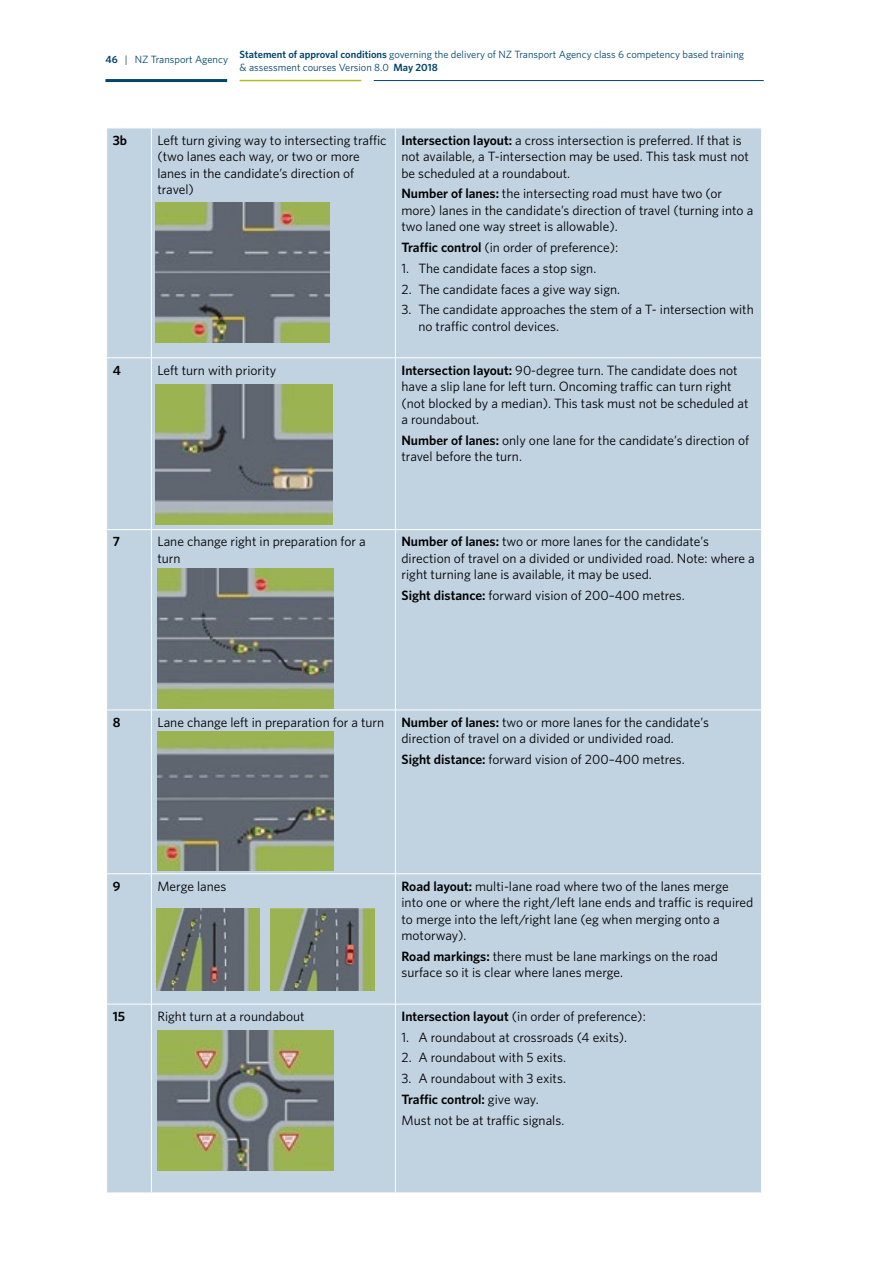
<style>
.page{position:relative;width:893px;height:1263px;background:#fff}
.page>*{position:absolute;margin:0;border:0;box-sizing:border-box;transform-origin:0 0}
.t1{font:13.5px/16.5px "Whitney";color:#000}
.t2{font:600 13.5px "Whitney";color:#000}
.t3{font:10.5px/12.6px "Whitney";color:#00446a}
.s1{font-weight:600}
</style>
<div class="page">
<hr style="left:105px;top:79px;width:122px;height:3px;background:#00446a">
<hr style="left:374px;top:80px;width:390px;height:1px;background:#00446a">
<hr style="left:240px;top:80px;width:121px;height:1px;background:#afbc22">
<div style="left:107px;top:129px;width:654px;height:1063px;background:#c1d2e1"></div>
<hr style="left:151px;top:128px;width:1px;height:229px;background:#fff">
<hr style="left:395px;top:128px;width:1px;height:229px;background:#fff">
<hr style="left:106px;top:357px;width:45px;height:1px;background:#fff">
<hr style="left:151px;top:357px;width:244px;height:1px;background:#fff">
<hr style="left:151px;top:358px;width:1px;height:171px;background:#fff">
<hr style="left:395px;top:357px;width:367px;height:1px;background:#fff">
<hr style="left:395px;top:358px;width:1px;height:171px;background:#fff">
<hr style="left:106px;top:529px;width:45px;height:1px;background:#fff">
<hr style="left:151px;top:529px;width:244px;height:1px;background:#fff">
<hr style="left:151px;top:530px;width:1px;height:179px;background:#fff">
<hr style="left:395px;top:529px;width:367px;height:1px;background:#fff">
<hr style="left:395px;top:530px;width:1px;height:179px;background:#fff">
<hr style="left:106px;top:709px;width:45px;height:1px;background:#fff">
<hr style="left:151px;top:709px;width:244px;height:1px;background:#fff">
<hr style="left:151px;top:710px;width:1px;height:163px;background:#fff">
<hr style="left:395px;top:709px;width:367px;height:1px;background:#fff">
<hr style="left:395px;top:710px;width:1px;height:163px;background:#fff">
<hr style="left:106px;top:873px;width:45px;height:1px;background:#fff">
<hr style="left:151px;top:873px;width:244px;height:1px;background:#fff">
<hr style="left:151px;top:874px;width:1px;height:130px;background:#fff">
<hr style="left:395px;top:873px;width:367px;height:1px;background:#fff">
<hr style="left:395px;top:874px;width:1px;height:130px;background:#fff">
<hr style="left:106px;top:1004px;width:45px;height:1px;background:#fff">
<hr style="left:151px;top:1004px;width:244px;height:1px;background:#fff">
<hr style="left:151px;top:1004px;width:1px;height:188px;background:#fff">
<hr style="left:395px;top:1004px;width:367px;height:1px;background:#fff">
<hr style="left:395px;top:1004px;width:1px;height:188px;background:#fff">
<img style="left:156px;top:203px;width:174px;height:139px">
<img style="left:156px;top:385px;width:177px;height:139px">
<img style="left:158px;top:569px;width:175px;height:139px">
<img style="left:158px;top:731px;width:175px;height:139px">
<img style="left:156px;top:908px;width:104px;height:83px">
<img style="left:271px;top:908px;width:103px;height:83px">
<img style="left:158px;top:1031px;width:175px;height:139px">
<p class="t3" style="left:240px;top:48px;width:506px;text-indent:-134px"><span class="s1">46</span> | NZ Transport Agency <span class="s1">Statement of approval conditions</span> governing the delivery of NZ Transport Agency class 6 competency based training &amp; assessment courses Version 8.0 <span class="s1">May 2018</span></p>
<p class="t2" style="left:113px;top:131px;width:16px">3b</p>
<p class="t1" style="left:157px;top:131px;width:231px">Left turn giving way to intersecting traffic (two lanes each way, or two or more lanes in the candidate’s direction of travel)</p>
<p class="t1" style="left:401px;top:131px;width:349px"><span class="s1">Intersection layout:</span> a cross intersection is preferred. If that is not available, a T-intersection may be used. This task must not be scheduled at a roundabout.</p>
<p class="t1" style="left:401px;top:185px;width:353px"><span class="s1">Number of lanes:</span> the intersecting road must have two (or more) lanes in the candidate’s direction of travel (turning into a two laned one way street is allowable).</p>
<p class="t1" style="left:401px;top:239px;width:218px"><span class="s1">Traffic control</span> (in order of preference):</p>
<p class="t1" style="left:401px;top:260px;width:196px">1. The candidate faces a stop sign.</p>
<p class="t1" style="left:401px;top:280px;width:220px">2. The candidate faces a give way sign.</p>
<p class="t1" style="left:418px;top:301px;width:337px;text-indent:-17px">3. The candidate approaches the stem of a T- intersection with no traffic control devices.</p>
<p class="t2" style="left:113px;top:361px;width:10px">4</p>
<p class="t1" style="left:157px;top:361px;width:120px">Left turn with priority</p>
<p class="t1" style="left:401px;top:361px;width:348px"><span class="s1">Intersection layout:</span> 90-degree turn. The candidate does not have a slip lane for left turn. Oncoming traffic can turn right (not blocked by a median). This task must not be scheduled at a roundabout.</p>
<p class="t1" style="left:401px;top:431px;width:349px"><span class="s1">Number of lanes:</span> only one lane for the candidate’s direction of travel before the turn.</p>
<p class="t2" style="left:113px;top:533px;width:9px">7</p>
<p class="t1" style="left:157px;top:533px;width:210px">Lane change right in preparation for a turn</p>
<p class="t1" style="left:401px;top:533px;width:355px"><span class="s1">Number of lanes:</span> two or more lanes for the candidate’s direction of travel on a divided or undivided road. Note: where a right turning lane is available, it may be used.</p>
<p class="t1" style="left:401px;top:587px;width:285px"><span class="s1">Sight distance:</span> forward vision of 200–400 metres.</p>
<p class="t2" style="left:113px;top:713px;width:9px">8</p>
<p class="t1" style="left:157px;top:713px;width:228px">Lane change left in preparation for a turn</p>
<p class="t1" style="left:401px;top:713px;width:309px"><span class="s1">Number of lanes:</span> two or more lanes for the candidate’s direction of travel on a divided or undivided road.</p>
<p class="t1" style="left:401px;top:751px;width:285px"><span class="s1">Sight distance:</span> forward vision of 200–400 metres.</p>
<p class="t2" style="left:113px;top:877px;width:9px">9</p>
<p class="t1" style="left:157px;top:877px;width:71px">Merge lanes</p>
<p class="t1" style="left:401px;top:877px;width:353px"><span class="s1">Road layout:</span> multi-lane road where two of the lanes merge into one or where the right/left lane ends and traffic is required to merge into the left/right lane (eg when merging onto a motorway).</p>
<p class="t1" style="left:401px;top:947px;width:318px"><span class="s1">Road markings:</span> there must be lane markings on the road surface so it is clear where lanes merge.</p>
<p class="t2" style="left:113px;top:1007px;width:14px">15</p>
<p class="t1" style="left:157px;top:1007px;width:149px">Right turn at a roundabout</p>
<p class="t1" style="left:401px;top:1007px;width:246px"><span class="s1">Intersection layout</span> (in order of preference):</p>
<p class="t1" style="left:401px;top:1028px;width:227px">1. A roundabout at crossroads (4 exits).</p>
<p class="t1" style="left:401px;top:1049px;width:166px">2. A roundabout with 5 exits.</p>
<p class="t1" style="left:401px;top:1068px;width:166px;line-height:20.7px">3. A roundabout with 3 exits.<br><span class="s1">Traffic control:</span> give way.<br>Must not be at traffic signals.</p>
</div>
